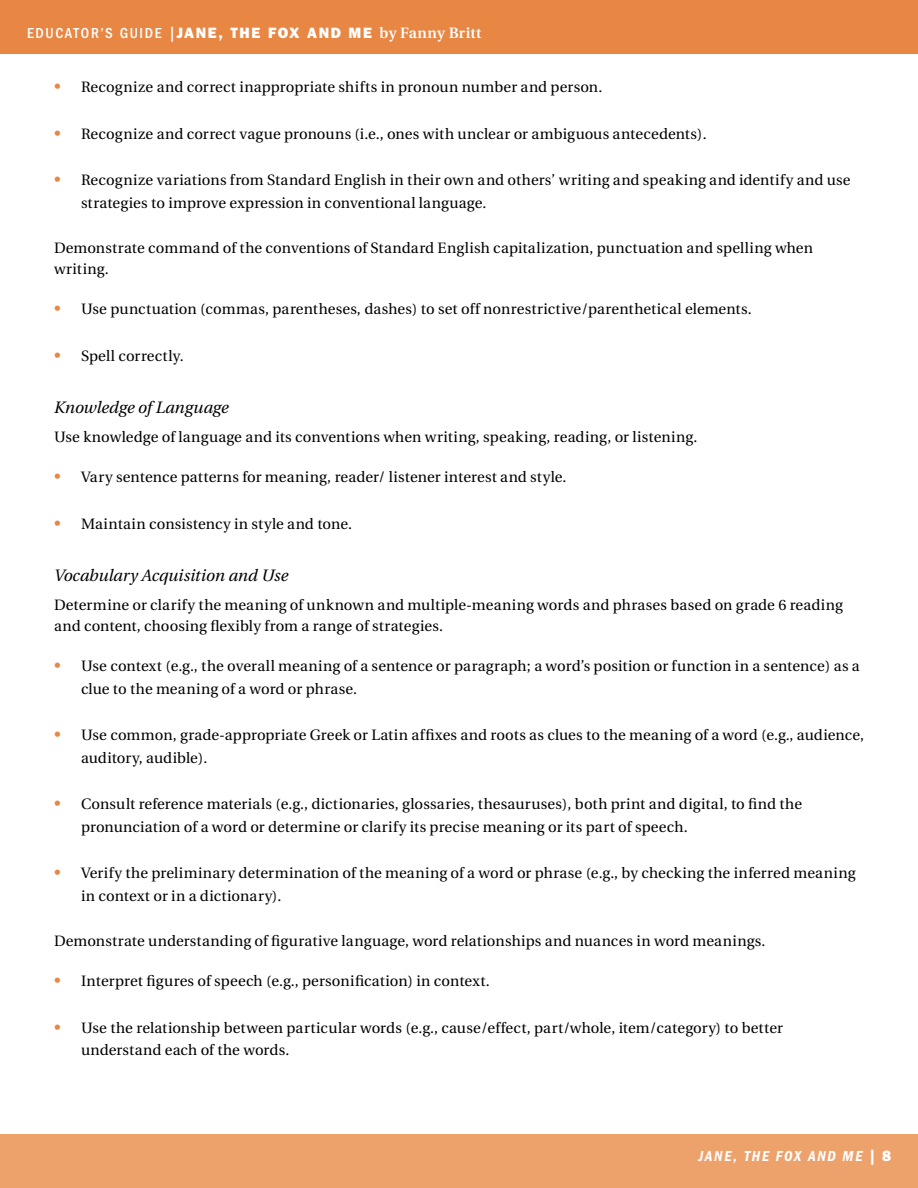
<style>
.page{position:relative;width:918px;height:1188px;background:#fff}
.page>*{position:absolute;margin:0;border:0;box-sizing:border-box;transform-origin:0 0}
.t1{font:italic 16.5px "Utopia";color:#000}
.t2{font:15px/22.5px "Utopia";letter-spacing:.01em;color:#000}
.t3{font:500 condensed 15px "Franklin Gothic";letter-spacing:.11em;color:#fff}
.t4{font:600 condensed 15px "Franklin Gothic";letter-spacing:.11em;color:#fff}
.t5{font:italic 600 condensed 15px "Franklin Gothic";letter-spacing:.11em;color:#fff}
.s1{font-weight:500}
.s2{font-family:"Utopia";font-stretch:normal}
.s3{font-weight:800;font-stretch:normal}
.s4{font-family:"Utopia";font-weight:600;font-stretch:normal}
.s5{font-size:16.5px;color:#e88743}
.s6{font-weight:800;font-style:normal;font-stretch:normal}
</style>
<div class="page">
<div style="left:0;top:1134px;width:918px;height:54px;background:#eda16b"></div>
<div style="left:0;top:0;width:918px;height:54px;background:#e88743"></div>
<p class="t4" style="left:27px;top:25px;width:402px"><span class="s1">ST DY GUIDE |</span> BREADWINNER SERIES <span class="s2">by eborah Ellis</span></p>
<p class="t3" style="left:27px;top:25px;width:456px">EDUCATOR’S GUIDE |<span class="s3">JANE, THE FOX AND ME</span> <span class="s4">by Fanny Britt</span></p>
<p class="t2" style="left:54px;top:76px;width:550px"><span class="s5">•</span> Recognize and correct inappropriate shifts in pronoun number and person.</p>
<p class="t2" style="left:54px;top:123px;width:654px"><span class="s5">•</span> Recognize and correct vague pronouns (i.e., ones with unclear or ambiguous antecedents).</p>
<p class="t2" style="left:81px;top:169px;width:771px;text-indent:-27px"><span class="s5">•</span> Recognize variations from Standard English in their own and others’ writing and speaking and identify and use strategies to improve expression in conventional language.</p>
<p class="t2" style="left:54px;top:237px;width:760px;line-height:21px">Demonstrate command of the conventions of Standard English capitalization, punctuation and spelling when writing.</p>
<p class="t2" style="left:54px;top:298px;width:699px"><span class="s5">•</span> Use punctuation (commas, parentheses, dashes) to set off nonrestrictive/parenthetical elements.</p>
<p class="t2" style="left:54px;top:345px;width:131px"><span class="s5">•</span> Spell correctly.</p>
<p class="t1" style="left:54px;top:399px;width:176px">Knowledge of Language</p>
<p class="t2" style="left:54px;top:426px;width:645px">Use knowledge of language and its conventions when writing, speaking, reading, or listening.</p>
<p class="t2" style="left:54px;top:466px;width:514px"><span class="s5">•</span> Vary sentence patterns for meaning, reader/ listener interest and style.</p>
<p class="t2" style="left:54px;top:513px;width:300px"><span class="s5">•</span> Maintain consistency in style and tone.</p>
<p class="t1" style="left:54px;top:567px;width:236px">Vocabulary Acquisition and Use</p>
<p class="t2" style="left:54px;top:594px;width:790px;line-height:21px">Determine or clarify the meaning of unknown and multiple-meaning words and phrases based on grade 6 reading and content, choosing flexibly from a range of strategies.</p>
<p class="t2" style="left:81px;top:655px;width:780px;text-indent:-27px"><span class="s5">•</span> Use context (e.g., the overall meaning of a sentence or paragraph; a word’s position or function in a sentence) as a clue to the meaning of a word or phrase.</p>
<p class="t2" style="left:81px;top:724px;width:785px;text-indent:-27px"><span class="s5">•</span> Use common, grade-appropriate Greek or Latin affixes and roots as clues to the meaning of a word (e.g., audience, auditory, audible).</p>
<p class="t2" style="left:81px;top:793px;width:723px;text-indent:-27px"><span class="s5">•</span> Consult reference materials (e.g., dictionaries, glossaries, thesauruses), both print and digital, to find the pronunciation of a word or determine or clarify its precise meaning or its part of speech.</p>
<p class="t2" style="left:81px;top:862px;width:776px;text-indent:-27px"><span class="s5">•</span> Verify the preliminary determination of the meaning of a word or phrase (e.g., by checking the inferred meaning in context or in a dictionary).</p>
<p class="t2" style="left:54px;top:930px;width:713px">Demonstrate understanding of figurative language, word relationships and nuances in word meanings.</p>
<p class="t2" style="left:54px;top:970px;width:437px"><span class="s5">•</span> Interpret figures of speech (e.g., personification) in context.</p>
<p class="t2" style="left:81px;top:1017px;width:704px;text-indent:-27px"><span class="s5">•</span> Use the relationship between particular words (e.g., cause/effect, part/whole, item/category) to better understand each of the words.</p>
<p class="t5" style="left:727px;top:1148px;width:165px">THE BREADWINNER <span class="s6">| 8</span></p>
<p class="t5" style="left:699px;top:1148px;width:165px">JANE, THE FOX AND ME</p>
</div>
